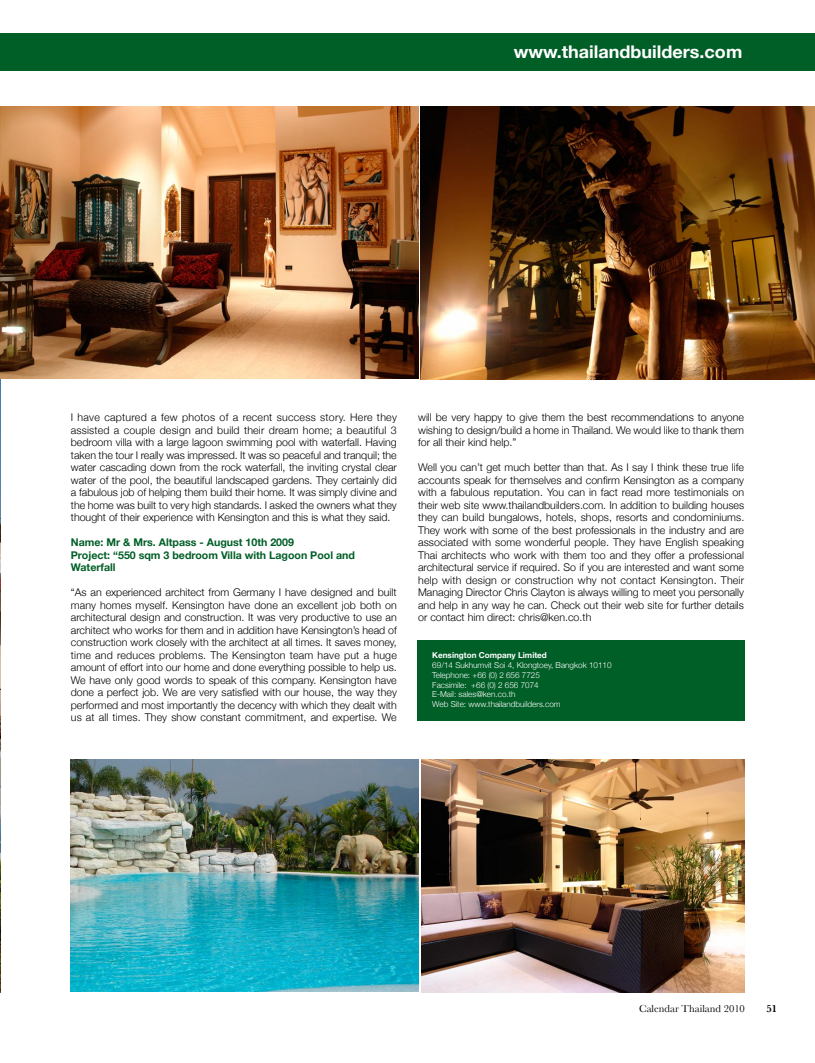
<style>
.page{position:relative;width:815px;height:1063px;background:#fff}
.page>*{position:absolute;margin:0;border:0;box-sizing:border-box;transform-origin:0 0}
.t1{font:700 17.5px "Helvetica Neue";color:#fff}
.t2{font:300 10.62px/12.5px "Helvetica Neue";color:#000;text-align:justify}
.t3{font:700 10.62px/12.5px "Helvetica Neue";color:#005e27}
.t4{font:10.62px "Baskerville";color:#000}
.t5{font:600 10.62px "Baskerville";color:#000}
.t6{font:300 8.12px/9.8px "Helvetica Neue";color:#fff}
.t7{font:700 8.12px "Helvetica Neue";color:#fff}
</style>
<div class="page">
<img style="left:0;top:379px;width:1px;height:613px">
<div style="left:0;top:33px;width:815px;height:38px;background:#005e27"></div>
<div style="left:417px;top:641px;width:327px;height:80px;background:#005e27"></div>
<img style="left:0;top:106px;width:418px;height:273px">
<img style="left:421px;top:106px;width:394px;height:273px">
<img style="left:71px;top:759px;width:348px;height:233px">
<img style="left:421px;top:759px;width:324px;height:233px">
<h1 class="t1" style="left:514px;top:41px;width:230px">www.thailandbuilders.com</h1>
<p class="t2" style="left:71px;top:411px;width:328px">I have captured a few photos of a recent success story. Here they assisted a couple design and build their dream home; a beautiful 3 bedroom villa with a large lagoon swimming pool with waterfall. Having taken the tour I really was impressed. It was so peaceful and tranquil; the water cascading down from the rock waterfall, the inviting crystal clear water of the pool, the beautiful landscaped gardens. They certainly did a fabulous job of helping them build their home. It was simply divine and the home was built to very high standards. I asked the owners what they thought of their experience with Kensington and this is what they said.</p>
<p class="t3" style="left:71px;top:536px;width:286px">Name: Mr &amp; Mrs. Altpass - August 10th 2009<br>Project: “550 sqm 3 bedroom Villa with Lagoon Pool and<br>Waterfall</p>
<p class="t2" style="left:71px;top:586px;width:328px">“As an experienced architect from Germany I have designed and built many homes myself. Kensington have done an excellent job both on architectural design and construction. It was very productive to use an architect who works for them and in addition have Kensington’s head of construction work closely with the architect at all times. It saves money, time and reduces problems. The Kensington team have put a huge amount of effort into our home and done everything possible to help us.<br>We have only good words to speak of this company. Kensington have done a perfect job. We are very satisfied with our house, the way they performed and most importantly the decency with which they dealt with us at all times. They show constant commitment, and expertise. We</p>
<p class="t2" style="left:418px;top:411px;width:327px">will be very happy to give them the best recommendations to anyone wishing to design/build a home in Thailand. We would like to thank them for all their kind help.”</p>
<p class="t2" style="left:418px;top:461px;width:328px">Well you can’t get much better than that. As I say I think these true life accounts speak for themselves and confirm Kensington as a company with a fabulous reputation. You can in fact read more testimonials on their web site www.thailandbuilders.com. In addition to building houses they can build bungalows, hotels, shops, resorts and condominiums.<br>They work with some of the best professionals in the industry and are associated with some wonderful people. They have English speaking Thai architects who work with them too and they offer a professional architectural service if required. So if you are interested and want some help with design or construction why not contact Kensington. Their Managing Director Chris Clayton is always willing to meet you personally and help in any way he can. Check out their web site for further details or contact him direct: chris@ken.co.th</p>
<p class="t7" style="left:432px;top:651px;width:116px">Kensington Company Limited</p>
<p class="t6" style="left:432px;top:660px;width:181px">69/14 Sukhumvit Soi 4, Klongtoey, Bangkok 10110<br>Telephone: +66 (0) 2 656 7725<br>Facsimile: +66 (0) 2 656 7074<br>E-Mail: sales@ken.co.th<br>Web Site: www.thailandbuilders.com</p>
<p class="t4" style="left:639px;top:1002px;width:107px">Calendar Thailand 2010</p>
<p class="t5" style="left:767px;top:1002px;width:12px">51</p>
</div>
